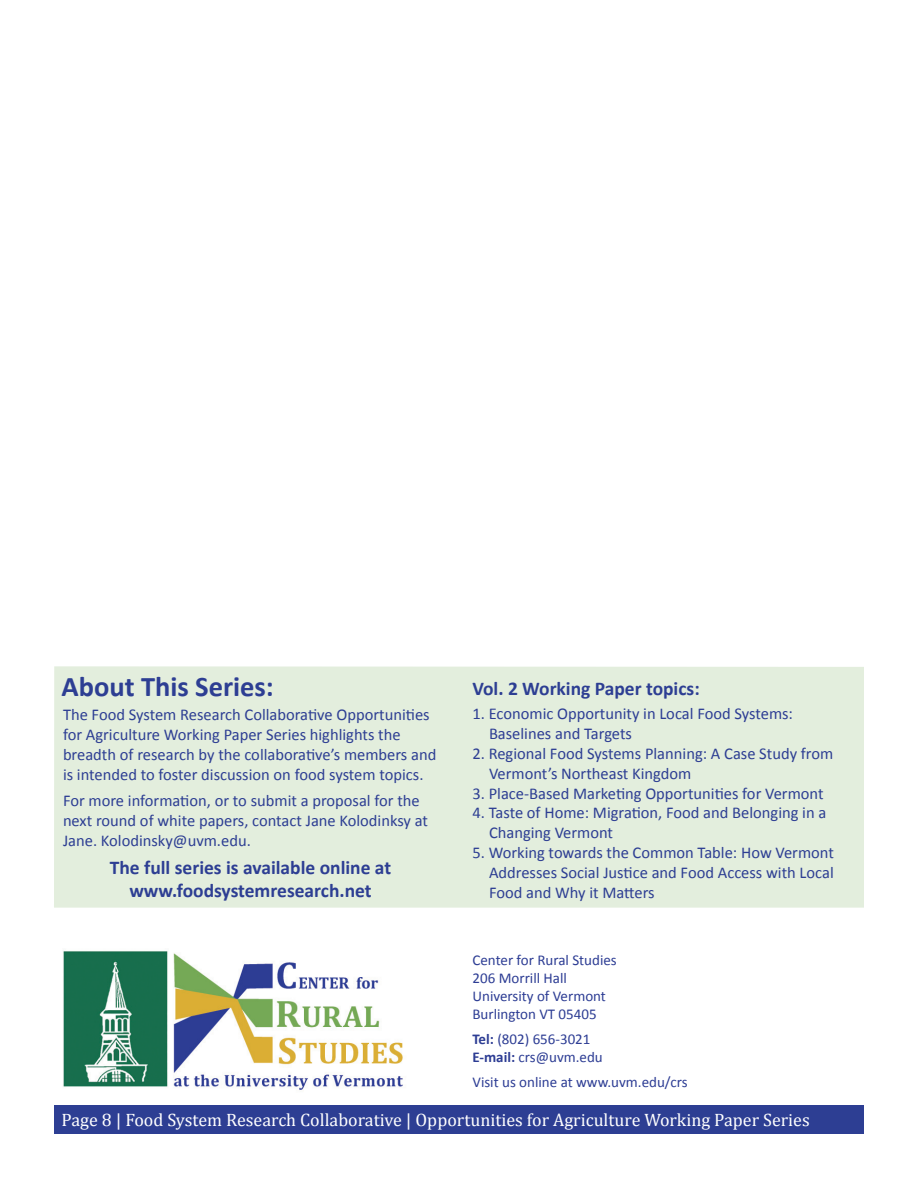
<style>
.page{position:relative;width:918px;height:1188px;background:#fff}
.page>*{position:absolute;margin:0;border:0;box-sizing:border-box;transform-origin:0 0}
.t1{font:700 28.5px "Calibri";color:#2d3e93}
.t2{font:700 19.5px/23.4px "Calibri";color:#2d3e93;text-align:center}
.t3{font:18px "Cambria";color:#fff}
.t4{font:16.5px/19.8px "Calibri";color:#2d3e93}
.t5{font:16.5px/19.8px "Calibri";color:#2d3d94}
.t6{font:15px/18px "Calibri";color:#2d3d94}
.s1{color:#2d3e93}
.s2{font-weight:700}
</style>
<div class="page">
<div style="left:54px;top:1105px;width:810px;height:29px;background:#2d3e93"></div>
<img style="left:63px;top:951px;width:340px;height:139px">
<div style="left:54px;top:666px;width:810px;height:242px;background:#e3eedd"></div>
<p class="t1" style="left:62px;top:668px;width:214px">About This Series:</p>
<p class="t4" style="left:63px;top:705px;width:375px">The Food System Research Collaborative Opportunities for Agriculture Working Paper Series highlights the breadth of research by the collaborative’s members and is intended to foster discussion on food system topics.</p>
<p class="t4" style="left:63px;top:791px;width:367px">For more information, or to submit a proposal for the next round of white papers, contact Jane Kolodinksy at<br>Jane. Kolodinsky@uvm.edu.</p>
<p class="t2" style="left:110px;top:855px;width:283px">The full series is available online at www.foodsystemresearch.net</p>
<p class="t2" style="left:472px;top:677px;width:229px">Vol. 2 Working Paper topics:</p>
<p class="t5" style="left:489px;top:704px;width:306px;text-indent:-16px"><span class="s1">1.</span> Economic Opportunity in Local Food Systems:<br>Baselines and Targets</p>
<p class="t4" style="left:489px;top:744px;width:346px;text-indent:-16px">2. Regional Food Systems Planning: A Case Study from<br>Vermont’s Northeast Kingdom</p>
<p class="t4" style="left:472px;top:783px;width:353px">3. Place-Based Marketing Opportunities for Vermont</p>
<p class="t4" style="left:489px;top:803px;width:339px;text-indent:-16px">4. Taste of Home: Migration, Food and Belonging in a<br>Changing Vermont</p>
<p class="t4" style="left:489px;top:843px;width:346px;text-align:justify;text-indent:-16px">5. Working towards the Common Table: How Vermont Addresses Social Justice and Food Access with Local Food and Why it Matters</p>
<p class="t6" style="left:472px;top:951px;width:146px">Center for Rural Studies<br>206 Morrill Hall</p>
<p class="t6" style="left:472px;top:987px;width:135px">University of Vermont</p>
<p class="t6" style="left:472px;top:1005px;width:126px">Burlington VT 05405</p>
<p class="t6" style="left:472px;top:1030px;width:120px"><span class="s2">Tel:</span> (802) 656-3021</p>
<p class="t6" style="left:472px;top:1048px;width:132px"><span class="s2">E-mail:</span> crs@uvm.edu</p>
<p class="t6" style="left:472px;top:1073px;width:217px">Visit us online at www.uvm.edu/crs</p>
<p class="t3" style="left:62px;top:1110px;width:750px">Page 8 | Food System Research Collaborative | Opportunities for Agriculture Working Paper Series</p>
</div>
